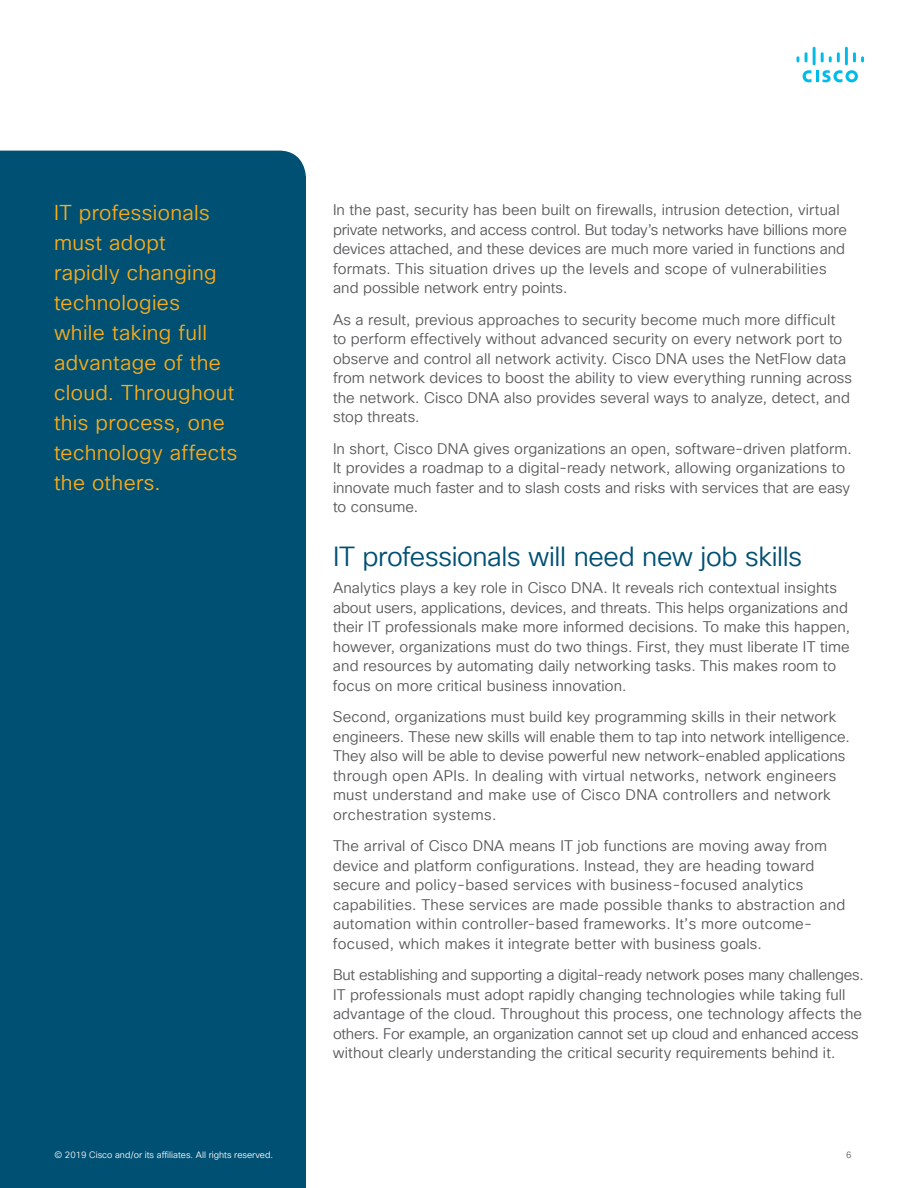
<style>
.page{position:relative;width:918px;height:1188px;background:#fff}
.page>*{position:absolute;margin:0;border:0;box-sizing:border-box;transform-origin:0 0}
.t1{font:27px "Cisco Sans TT Light";letter-spacing:-.015em;color:#005073}
.t2{font:21px/30px "Cisco Sans TT Light";letter-spacing:.015em;color:#fbab18}
.t3{font:15px/19.5px "Cisco Sans TT Light";letter-spacing:.005em;color:#57585a}
.t4{font:9px "Cisco Sans TT Light";color:#fff}
.t5{font:9px "Cisco Sans TT Light";color:#57585a}
</style>
<div class="page">
<svg style="left:803px;top:70px;width:55px;height:12px"></svg>
<svg style="left:797px;top:56px;width:2px;height:6px"></svg>
<svg style="left:805px;top:52px;width:3px;height:10px"></svg>
<hr style="left:813px;top:47px;width:3px;height:18px;background:#00bceb">
<svg style="left:821px;top:52px;width:19px;height:10px"></svg>
<hr style="left:845px;top:47px;width:3px;height:18px;background:#00bceb">
<svg style="left:853px;top:52px;width:11px;height:10px"></svg>
<div style="left:0;top:151px;width:306px;height:1037px;background:#005073"></div>
<h2 class="t2" style="left:54px;top:198px;width:185px">IT professionals must adopt<br>rapidly changing technologies<br>while taking full advantage of the cloud. Throughout this process, one technology affects the others.</h2>
<p class="t4" style="left:54px;top:1149px;width:220px">© 2019 Cisco and/or its affiliates. All rights reserved.</p>
<p class="t3" style="left:333px;top:201px;width:516px">In the past, security has been built on firewalls, intrusion detection, virtual private networks, and access control. But today’s networks have billions more devices attached, and these devices are much more varied in functions and formats. This situation drives up the levels and scope of vulnerabilities and possible network entry points.</p>
<p class="t3" style="left:333px;top:310px;width:521px">As a result, previous approaches to security become much more difficult to perform effectively without advanced security on every network port to observe and control all network activity. Cisco DNA uses the NetFlow data from network devices to boost the ability to view everything running across the network. Cisco DNA also provides several ways to analyze, detect, and stop threats.</p>
<p class="t3" style="left:333px;top:439px;width:520px">In short, Cisco DNA gives organizations an open, software-driven platform.<br>It provides a roadmap to a digital-ready network, allowing organizations to innovate much faster and to slash costs and risks with services that are easy to consume.</p>
<h1 class="t1" style="left:333px;top:539px;width:471px">IT professionals will need new job skills</h1>
<p class="t3" style="left:333px;top:579px;width:519px">Analytics plays a key role in Cisco DNA. It reveals rich contextual insights about users, applications, devices, and threats. This helps organizations and their IT professionals make more informed decisions. To make this happen, however, organizations must do two things. First, they must liberate IT time and resources by automating daily networking tasks. This makes room to focus on more critical business innovation.</p>
<p class="t3" style="left:333px;top:708px;width:518px">Second, organizations must build key programming skills in their network engineers. These new skills will enable them to tap into network intelligence.<br>They also will be able to devise powerful new network-enabled applications through open APIs. In dealing with virtual networks, network engineers must understand and make use of Cisco DNA controllers and network orchestration systems.</p>
<p class="t3" style="left:333px;top:837px;width:514px">The arrival of Cisco DNA means IT job functions are moving away from device and platform configurations. Instead, they are heading toward secure and policy-based services with business-focused analytics capabilities. These services are made possible thanks to abstraction and automation within controller-based frameworks. It’s more outcome&shy;focused, which makes it integrate better with business goals.</p>
<p class="t3" style="left:333px;top:966px;width:532px">But establishing and supporting a digital-ready network poses many challenges.<br>IT professionals must adopt rapidly changing technologies while taking full advantage of the cloud. Throughout this process, one technology affects the others. For example, an organization cannot set up cloud and enhanced access without clearly understanding the critical security requirements behind it.</p>
<p class="t5" style="left:846px;top:1149px;width:7px">6</p>
</div>
